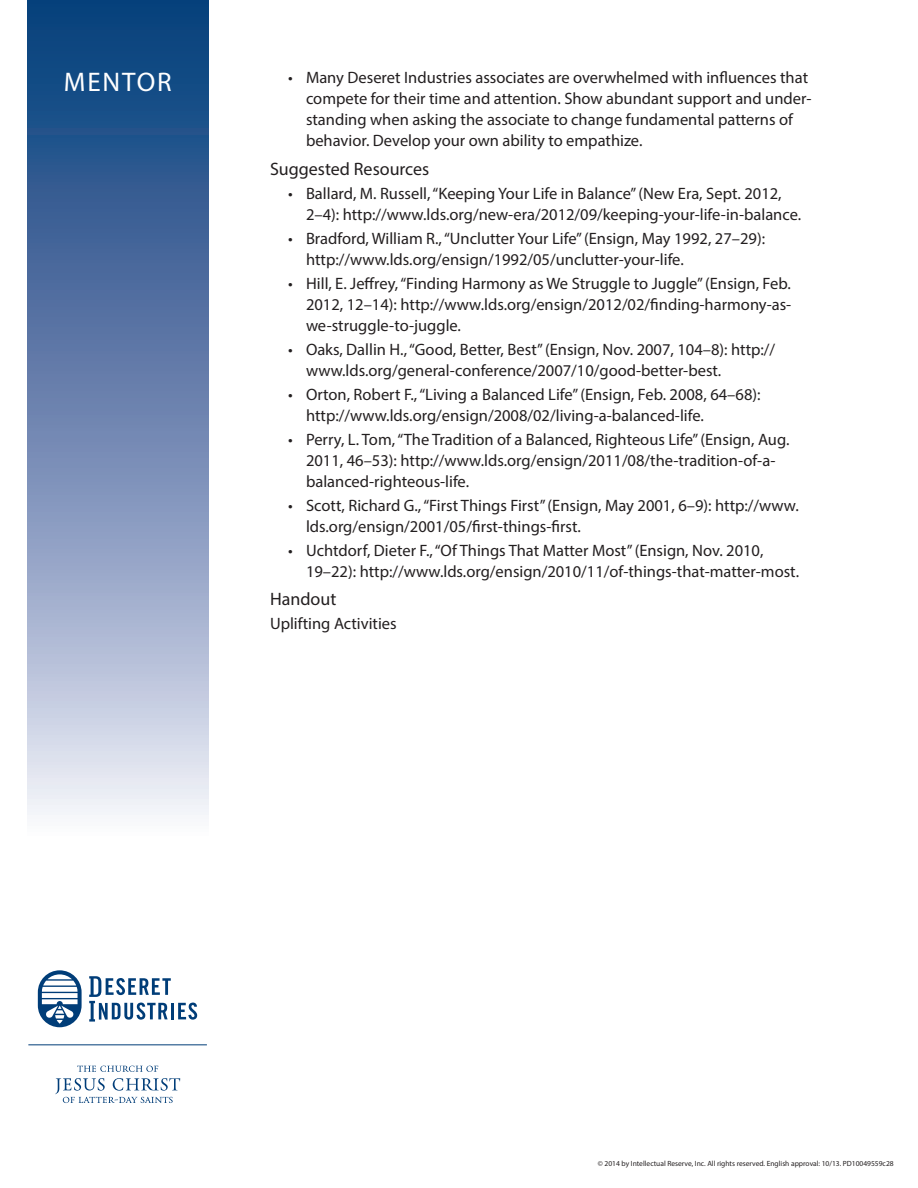
<style>
.page{position:relative;width:918px;height:1188px;background:#fff}
.page>*{position:absolute;margin:0;border:0;box-sizing:border-box;transform-origin:0 0}
.t1{font:27px "Myriad Pro";letter-spacing:.07em;color:#fff}
.head_2{font:18px "Myriad Pro";color:#231f20}
.bullet_para{font:16.5px/21px "Myriad Pro";color:#231f20}
.para{font:16.5px "Myriad Pro";color:#231f20}
.copyright{font:7.5px "Myriad Pro";color:#231f20}
</style>
<div class="page">
<svg style="left:27px;top:0;width:182px;height:1104px"></svg>
<svg style="left:38px;top:970px;width:44px;height:57px"></svg>
<hr style="left:171px;top:1003px;width:3px;height:16px;background:#003d78">
<svg style="left:178px;top:1003px;width:19px;height:17px"></svg>
<svg style="left:89px;top:976px;width:82px;height:46px"></svg>
<svg style="left:77px;top:1066px;width:81px;height:6px"></svg>
<svg style="left:55px;top:1078px;width:125px;height:25px"></svg>
<hr style="left:28px;top:1044px;width:179px;height:1px;background:#003d78">
<h1 class="t1" style="left:64px;top:66px;width:109px">MENTOR</h1>
<p class="bullet_para" style="left:306px;top:67px;width:507px;text-indent:-18px">• Many Deseret Industries associates are overwhelmed with influences that compete for their time and attention. Show abundant support and under&shy;standing when asking the associate to change fundamental patterns of behavior. Develop your own ability to empathize.</p>
<p class="head_2" style="left:270px;top:158px;width:161px">Suggested Resources</p>
<p class="bullet_para" style="left:306px;top:182px;width:497px;text-indent:-18px">• Ballard, M. Russell, “Keeping Your Life in Balance” (New Era, Sept. 2012,<br>2–4): http://www.lds.org/new-era/2012/09/keeping-your-life-in-balance.</p>
<p class="bullet_para" style="left:306px;top:227px;width:461px;text-indent:-18px">• Bradford, William R., “Unclutter Your Life” (Ensign, May 1992, 27–29): http://www.lds.org/ensign/1992/05/unclutter-your-life.</p>
<p class="bullet_para" style="left:306px;top:272px;width:487px;text-align:justify;text-indent:-18px">• Hill, E. Jeffrey, “Finding Harmony as We Struggle to Juggle” (Ensign, Feb.<br>2012, 12–14): http://www.lds.org/ensign/2012/02/finding-harmony-as&shy;we-struggle-to-juggle.</p>
<p class="bullet_para" style="left:306px;top:338px;width:471px;text-indent:-18px">• Oaks, Dallin H., “Good, Better, Best” (Ensign, Nov. 2007, 104–8): http:// www.lds.org/general-conference/2007/10/good-better-best.</p>
<p class="bullet_para" style="left:306px;top:383px;width:456px;text-indent:-18px">• Orton, Robert F., “Living a Balanced Life” (Ensign, Feb. 2008, 64–68): http://www.lds.org/ensign/2008/02/living-a-balanced-life.</p>
<p class="bullet_para" style="left:306px;top:428px;width:485px;text-indent:-18px">• Perry, L. Tom, “The Tradition of a Balanced, Righteous Life” (Ensign, Aug.<br>2011, 46–53): http://www.lds.org/ensign/2011/08/the-tradition-of-a&shy;balanced-righteous-life.</p>
<p class="bullet_para" style="left:306px;top:494px;width:494px;text-indent:-18px">• Scott, Richard G., “First Things First” (Ensign, May 2001, 6–9): http://www. lds.org/ensign/2001/05/first-things-first.</p>
<p class="bullet_para" style="left:306px;top:539px;width:495px;text-indent:-18px">• Uchtdorf, Dieter F., “Of Things That Matter Most” (Ensign, Nov. 2010,<br>19–22): http://www.lds.org/ensign/2010/11/of-things-that-matter-most.</p>
<p class="head_2" style="left:270px;top:588px;width:68px">Handout</p>
<p class="para" style="left:270px;top:614px;width:128px">Uplifting Activities</p>
<p class="copyright" style="left:598px;top:1159px;width:297px">© 2014 by Intellectual Reserve, Inc. All rights reserved. English approval: 10/13. PD10049559c28</p>
</div>
